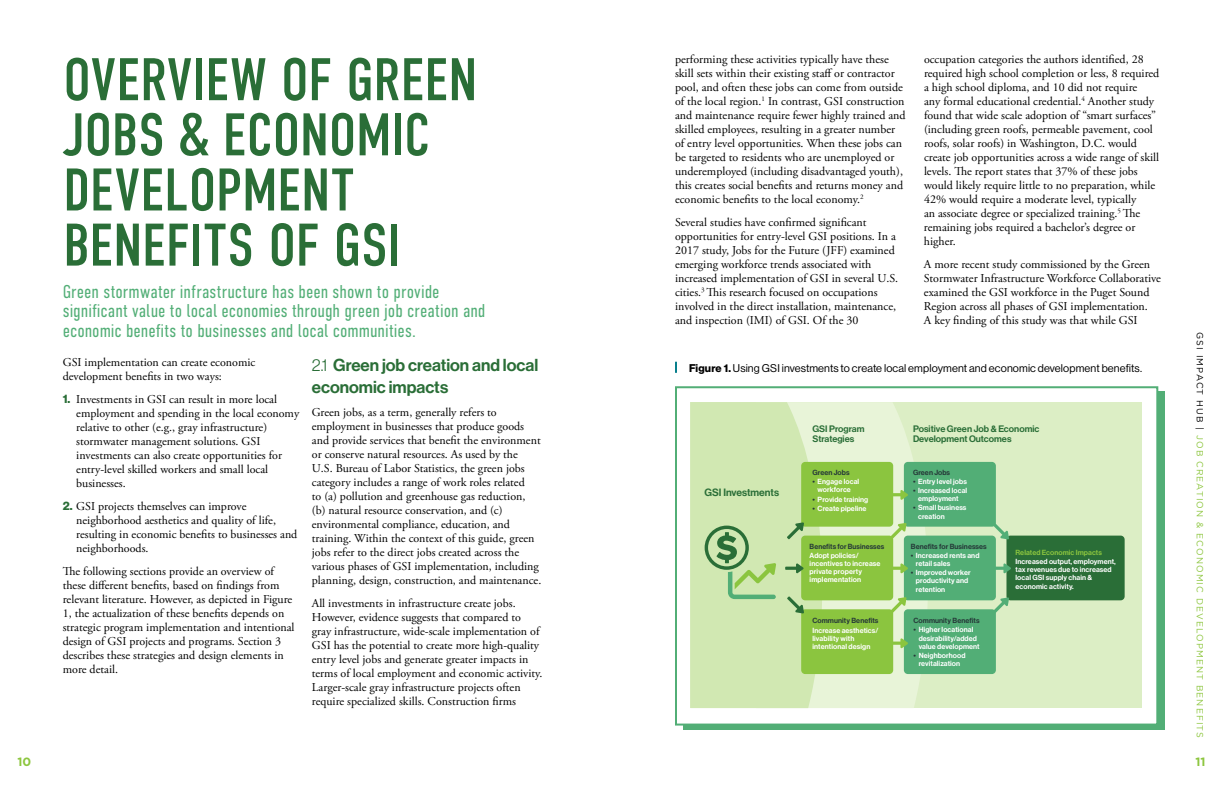
<style>
.page{position:relative;width:1224px;height:792px;background:#fff}
.page>*{position:absolute;margin:0;border:0;box-sizing:border-box;transform-origin:0 0}
.t1{font:60px/55.1px "DIN Condensed";color:#2a6e37}
.t2{font:300 18.5px/19.5px "DIN Condensed";color:#52ae76}
.t3{font:17px/22px "N Haas Grotesk DS Pro 65 Md";color:#2a6e37}
.t4{font:12px/14px "Adobe Garamond Pro";color:#000}
.t5{font:700 12px "Gotham";color:#8dc63f}
.t6{font:11px "N Haas Grotesk DS Pro 55 Rg";letter-spacing:.01em;color:#000}
.t7{font:10.4px "N Haas Grotesk DS Pro 65 Md";color:#2a6e37}
.t8{font:9.2px/10.3px "N Haas Grotesk DS Pro 65 Md";color:#2a6e37}
.t9{font:9px "Gotham";letter-spacing:.12em;color:#8dc63f}
.t10{font:7.3px/8.1px "N Haas Grotesk DS Pro 65 Md";letter-spacing:.01em;color:#fff}
.t11{font:7.3px "N Haas Grotesk DS Pro 65 Md";letter-spacing:.01em;color:#253838}
.t12{font:7.3px "N Haas Grotesk DS Pro 65 Md";letter-spacing:.01em;color:#8bc53f}
.s1{font-family:"N Haas Grotesk DS Pro 75 Bd";color:#2a6e37}
.s2{font-family:"N Haas Grotesk DS Pro 45 Lt"}
.s3{font-family:"N Haas Grotesk DS Pro 75 Bd"}
.s4{color:#253838}
.s5{color:#000}
</style>
<div class="page">
<div style="left:683px;top:392px;width:481px;height:338px;background:#52ae76"></div>
<div style="left:675px;top:386px;width:483px;height:340px;background:#fff;border:2px solid #52ae76"></div>
<div style="left:690px;top:402px;width:452px;height:306px;background:#dceec5"></div>
<svg style="left:822px;top:402px;width:106px;height:306px;fill:#e8f4d8"></svg>
<div style="left:690px;top:402px;width:132px;height:306px;background:#d1e8b2"></div>
<svg style="left:705px;top:526px;width:71px;height:73px;background:#acd095"></svg>
<div style="left:801px;top:462px;width:92px;height:65px;background:#8bc53f;border-radius:4px"></div>
<div style="left:801px;top:536px;width:92px;height:64px;background:#8bc53f;border-radius:4px"></div>
<div style="left:801px;top:609px;width:92px;height:65px;background:#8bc53f;border-radius:4px"></div>
<div style="left:904px;top:462px;width:92px;height:65px;background:#52ae76;border-radius:4px"></div>
<div style="left:904px;top:536px;width:92px;height:64px;background:#52ae76;border-radius:4px"></div>
<div style="left:1006px;top:536px;width:119px;height:64px;background:#2a6e37;border-radius:4px"></div>
<div style="left:904px;top:609px;width:92px;height:65px;background:#52ae76;border-radius:4px"></div>
<svg style="left:785px;top:563px;width:19px;height:11px"></svg>
<svg style="left:893px;top:490px;width:15px;height:10px"></svg>
<svg style="left:893px;top:563px;width:15px;height:11px"></svg>
<svg style="left:995px;top:563px;width:16px;height:11px"></svg>
<svg style="left:889px;top:597px;width:18px;height:17px"></svg>
<svg style="left:787px;top:522px;width:17px;height:17px"></svg>
<svg style="left:889px;top:523px;width:18px;height:17px"></svg>
<svg style="left:787px;top:596px;width:17px;height:18px"></svg>
<svg style="left:992px;top:522px;width:17px;height:18px"></svg>
<svg style="left:992px;top:597px;width:17px;height:17px"></svg>
<svg style="left:893px;top:638px;width:15px;height:11px"></svg>
<svg style="left:675px;top:362px;width:2px;height:11px"></svg>
<h1 class="t1" style="left:63px;top:53px;width:416px">OVERVIEW OF GREEN<br>JOBS &amp; ECONOMIC<br>DEVELOPMENT<br>BENEFITS OF GSI</h1>
<h2 class="t2" style="left:63px;top:282px;width:424px">Green stormwater infrastructure has been shown to provide significant value to local economies through green job creation and economic benefits to businesses and local communities.</h2>
<p class="t4" style="left:63px;top:356px;width:194px">GSI implementation can create economic development benefits in two ways:</p>
<p class="t4" style="left:76px;top:393px;width:225px;text-indent:-13px"><span class="s1">1.</span> Investments in GSI can result in more local employment and spending in the local economy relative to other (e.g., gray infrastructure) stormwater management solutions. GSI investments can also create opportunities for entry-level skilled workers and small local businesses.</p>
<p class="t4" style="left:76px;top:500px;width:223px;text-indent:-14px"><span class="s1">2.</span> GSI projects themselves can improve neighborhood aesthetics and quality of life, resulting in economic benefits to businesses and neighborhoods.</p>
<p class="t4" style="left:63px;top:565px;width:233px">The following sections provide an overview of these different benefits, based on findings from relevant literature. However, as depicted in Figure 1, the actualization of these benefits depends on strategic program implementation and intentional design of GSI projects and programs. Section 3 describes these strategies and design elements in more detail.</p>
<h3 class="t3" style="left:312px;top:354px;width:228px"><span class="s2">2.1</span> Green job creation and local economic impacts</h3>
<p class="t4" style="left:312px;top:405px;width:231px">Green jobs, as a term, generally refers to employment in businesses that produce goods and provide services that benefit the environment or conserve natural resources. As used by the U.S. Bureau of Labor Statistics, the green jobs category includes a range of work roles related<br>to (a) pollution and greenhouse gas reduction, (b) natural resource conservation, and (c) environmental compliance, education, and training. Within the context of this guide, green jobs refer to the direct jobs created across the various phases of GSI implementation, including planning, design, construction, and maintenance.</p>
<p class="t4" style="left:312px;top:596px;width:232px">All investments in infrastructure create jobs.<br>However, evidence suggests that compared to gray infrastructure, wide-scale implementation of GSI has the potential to create more high-quality entry level jobs and generate greater impacts in terms of local employment and economic activity.<br>Larger-scale gray infrastructure projects often require specialized skills. Construction firms</p>
<p class="t4" style="left:675px;top:52px;width:232px">performing these activities typically have these skill sets within their existing staff or contractor pool, and often these jobs can come from outside of the local region.<sup>1</sup> In contrast, GSI construction and maintenance require fewer highly trained and skilled employees, resulting in a greater number of entry level opportunities. When these jobs can be targeted to residents who are unemployed or underemployed (including disadvantaged youth), this creates social benefits and returns money and economic benefits to the local economy.<sup>2</sup></p>
<p class="t4" style="left:675px;top:215px;width:225px">Several studies have confirmed significant opportunities for entry-level GSI positions. In a 2017 study, Jobs for the Future (JFF) examined emerging workforce trends associated with increased implementation of GSI in several U.S. cities.<sup>3</sup> This research focused on occupations involved in the direct installation, maintenance, and inspection (IMI) of GSI. Of the 30</p>
<p class="t4" style="left:924px;top:52px;width:237px">occupation categories the authors identified, 28 required high school completion or less, 8 required a high school diploma, and 10 did not require<br>any formal educational credential.<sup>4</sup> Another study found that wide scale adoption of “smart surfaces” (including green roofs, permeable pavement, cool roofs, solar roofs) in Washington, D.C. would create job opportunities across a wide range of skill levels. The report states that 37% of these jobs would likely require little to no preparation, while 42% would require a moderate level, typically<br>an associate degree or specialized training.<sup>5</sup> The remaining jobs required a bachelor’s degree or higher.</p>
<p class="t4" style="left:924px;top:257px;width:239px">A more recent study commissioned by the Green Stormwater Infrastructure Workforce Collaborative examined the GSI workforce in the Puget Sound Region across all phases of GSI implementation.<br>A key finding of this study was that while GSI</p>
<p class="t6" style="left:689px;top:361px;width:455px"><span class="s3">Figure 1.</span> Using GSI investments to create local employment and economic development benefits.</p>
<p class="t7" style="left:705px;top:486px;width:76px">GSI Investments</p>
<p class="t8" style="left:812px;top:424px;width:54px">GSI Program<br>Strategies</p>
<p class="t8" style="left:913px;top:424px;width:128px">Positive Green Job &amp; Economic<br>Development Outcomes</p>
<p class="t11" style="left:812px;top:468px;width:39px">Green Jobs</p>
<p class="t10" style="left:812px;top:477px;width:48px;text-align:center"><span class="s4">•</span> Engage local workforce</p>
<p class="t10" style="left:812px;top:495px;width:57px"><span class="s4">•</span> Provide training</p>
<p class="t10" style="left:812px;top:505px;width:56px"><span class="s4">•</span> Create pipeline</p>
<p class="t11" style="left:810px;top:542px;width:76px">Benefits for Businesses</p>
<p class="t10" style="left:810px;top:551px;width:72px">Adopt policies/ incentives to increase private property implementation</p>
<p class="t11" style="left:812px;top:616px;width:68px">Community Benefits</p>
<p class="t10" style="left:812px;top:626px;width:68px">Increase aesthetics/ livability with intentional design</p>
<p class="t11" style="left:913px;top:468px;width:39px">Green Jobs</p>
<p class="t10" style="left:913px;top:477px;width:55px"><span class="s4">•</span> Entry level jobs</p>
<p class="t10" style="left:913px;top:487px;width:56px;text-align:center"><span class="s4">•</span> Increased local employment</p>
<p class="t10" style="left:918px;top:504px;width:50px;text-indent:-5px"><span class="s4">•</span> Small business creation</p>
<p class="t11" style="left:911px;top:542px;width:78px">Benefits for Businesses</p>
<p class="t10" style="left:916px;top:551px;width:65px;text-indent:-5px"><span class="s4">•</span> Increased rents and retail sales</p>
<p class="t10" style="left:916px;top:569px;width:56px;text-indent:-5px"><span class="s4">•</span> Improved worker productivity and retention</p>
<p class="t11" style="left:914px;top:616px;width:68px">Community Benefits</p>
<p class="t10" style="left:919px;top:626px;width:62px;text-indent:-5px"><span class="s4">•</span> Higher locational desirability/added value development</p>
<p class="t10" style="left:914px;top:651px;width:53px;text-align:center"><span class="s4">•</span> Neighborhood revitalization</p>
<p class="t12" style="left:1016px;top:548px;width:88px">Related Economic Impacts</p>
<p class="t10" style="left:1016px;top:558px;width:102px">Increased output, employment, tax revenues due to increased local GSI supply chain &amp; economic activity.</p>
<p class="t9" style="left:1206px;top:332px;width:407px;rotate:90deg"><span class="s5">GSI IMPACT HUB |</span> JOB CREATION &amp; ECONOMIC DEVELOPMENT BENEFITS</p>
<p class="t5" style="left:18px;top:753px;width:15px">10</p>
<p class="t5" style="left:1195px;top:753px;width:12px">11</p>
</div>
